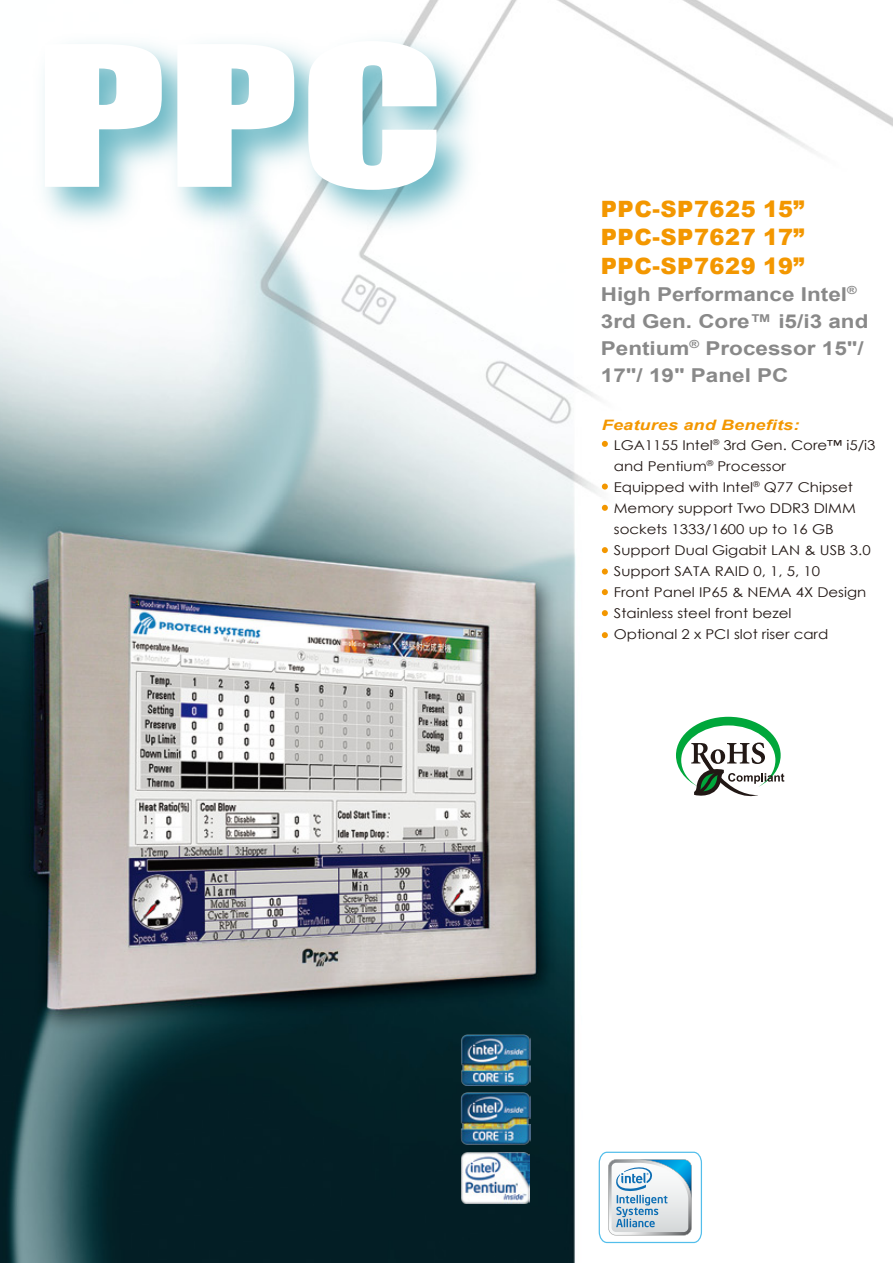
<style>
.page{position:relative;width:893px;height:1263px;background:#fff}
.page>*{position:absolute;margin:0;border:0;box-sizing:border-box;transform-origin:0 0}
.t1{font:180.6px "Impact";color:#fff;scale:1.46 1}
.t2{font:900 22.5px/28.5px "Arial";letter-spacing:.025em;color:#f39700;text-align:justify}
.t3{font:700 19.2px/27px "Arial";color:#898989;scale:1.18 1}
.t4{font:italic 700 14.4px "Arial";letter-spacing:.01em;color:#f39700;scale:1.25 1}
.t5{font:13.5px/21px "Century Gothic";color:#221815;scale:1.11 1}
</style>
<div class="page">
<img style="left:0;top:0;width:893px;height:1263px">
<svg style="left:602px;top:441px;width:6px;height:6px"></svg>
<svg style="left:602px;top:589px;width:6px;height:6px"></svg>
<svg style="left:602px;top:568px;width:6px;height:6px"></svg>
<svg style="left:602px;top:483px;width:6px;height:6px"></svg>
<svg style="left:602px;top:632px;width:6px;height:6px"></svg>
<svg style="left:602px;top:610px;width:6px;height:6px"></svg>
<svg style="left:602px;top:505px;width:6px;height:6px"></svg>
<svg style="left:602px;top:547px;width:6px;height:6px"></svg>
<img style="left:13px;top:6px;width:488px;height:295px">
<svg style="left:676px;top:711px;width:108px;height:143px"></svg>
<img style="left:460px;top:1093px;width:70px;height:51px">
<img style="left:461px;top:1034px;width:69px;height:51px">
<img style="left:462px;top:1152px;width:67px;height:51px">
<svg style="left:598px;top:1151px;width:105px;height:93px"></svg>
<h1 class="t1" style="left:34px;top:-24px;width:283px">PPC</h1>
<h2 class="t2" style="left:601px;top:194px;width:205px">PPC-SP7625 15” PPC-SP7627 17” PPC-SP7629 19”</h2>
<h3 class="t3" style="left:601px;top:281px;width:228px">High Performance Intel<sup>®<br></sup>3rd Gen. Core™ i5/i3 and<br>Pentium<sup>®</sup> Processor 15"/<br>17"/ 19" Panel PC</h3>
<p class="t4" style="left:602px;top:415px;width:160px">Features and Benefits:</p>
<p class="t5" style="left:614px;top:434px;width:237px">LGA1155 Intel<sup>®</sup> 3rd Gen. Core™ i5/i3 and Pentium<sup>®</sup> Processor<br>Equipped with Intel<sup>®</sup> Q77 Chipset<br>Memory support Two DDR3 DIMM sockets 1333/1600 up to 16 GB<br>Support Dual Gigabit LAN &amp; USB 3.0<br>Support SATA RAID 0, 1, 5, 10<br>Front Panel IP65 &amp; NEMA 4X Design<br>Stainless steel front bezel<br>Optional 2 x PCI slot riser card</p>
</div>
